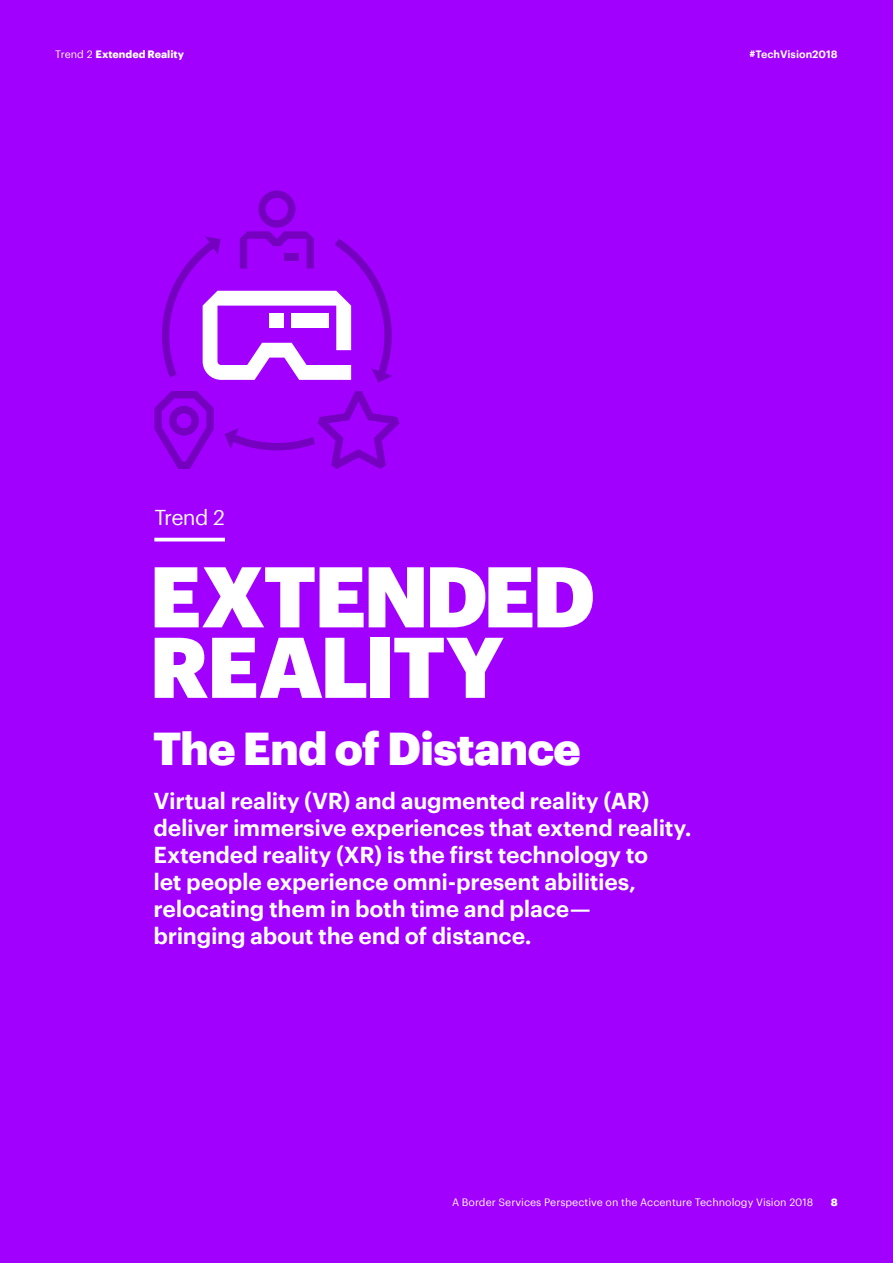
<style>
.page{position:relative;width:893px;height:1263px;background:#a100ff}
.page>*{position:absolute;margin:0;border:0;box-sizing:border-box;transform-origin:0 0}
.t1{font:900 84px/70.5px "Graphik";letter-spacing:-.035em;color:#fff}
.t2{font:900 45px "Graphik";letter-spacing:-.01em;color:#fff}
.t3{font:600 22.5px/27px "Graphik";letter-spacing:-.01em;color:#fff}
.t4{font:21px "Graphik";letter-spacing:-.04em;color:#fff}
.t5{font:10.5px "Graphik";color:#fff}
.t6{font:700 10.5px "Graphik";color:#fff}
.t7{font:600 10.5px "Graphik";color:#fff}
.s1{font-weight:400}
</style>
<div class="page">
<svg style="left:154px;top:391px;width:60px;height:78px"></svg>
<svg style="left:162px;top:190px;width:230px;height:193px"></svg>
<svg style="left:224px;top:391px;width:175px;height:78px"></svg>
<hr style="left:154px;top:538px;width:71px;height:3px;background:#fff">
<p class="t6" style="left:55px;top:46px;width:130px"><span class="s1">Trend 2</span> Extended Reality</p>
<p class="t7" style="left:750px;top:46px;width:90px">#TechVision2018</p>
<p class="t4" style="left:154px;top:502px;width:72px">Trend 2</p>
<h1 class="t1" style="left:149px;top:554px;width:447px">EXTENDED<br>REALITY</h1>
<h2 class="t2" style="left:153px;top:714px;width:429px">The End of Distance</h2>
<p class="t3" style="left:153px;top:785px;width:540px">Virtual reality (VR) and augmented reality (AR) deliver immersive experiences that extend reality.<br>Extended reality (XR) is the first technology to<br>let people experience omni-present abilities, relocating them in both time and place—<br>bringing about the end of distance.</p>
<p class="t5" style="left:452px;top:1195px;width:363px">A Border Services Perspective on the Accenture Technology Vision 2018</p>
<p class="t6" style="left:831px;top:1194px;width:8px">8</p>
</div>
